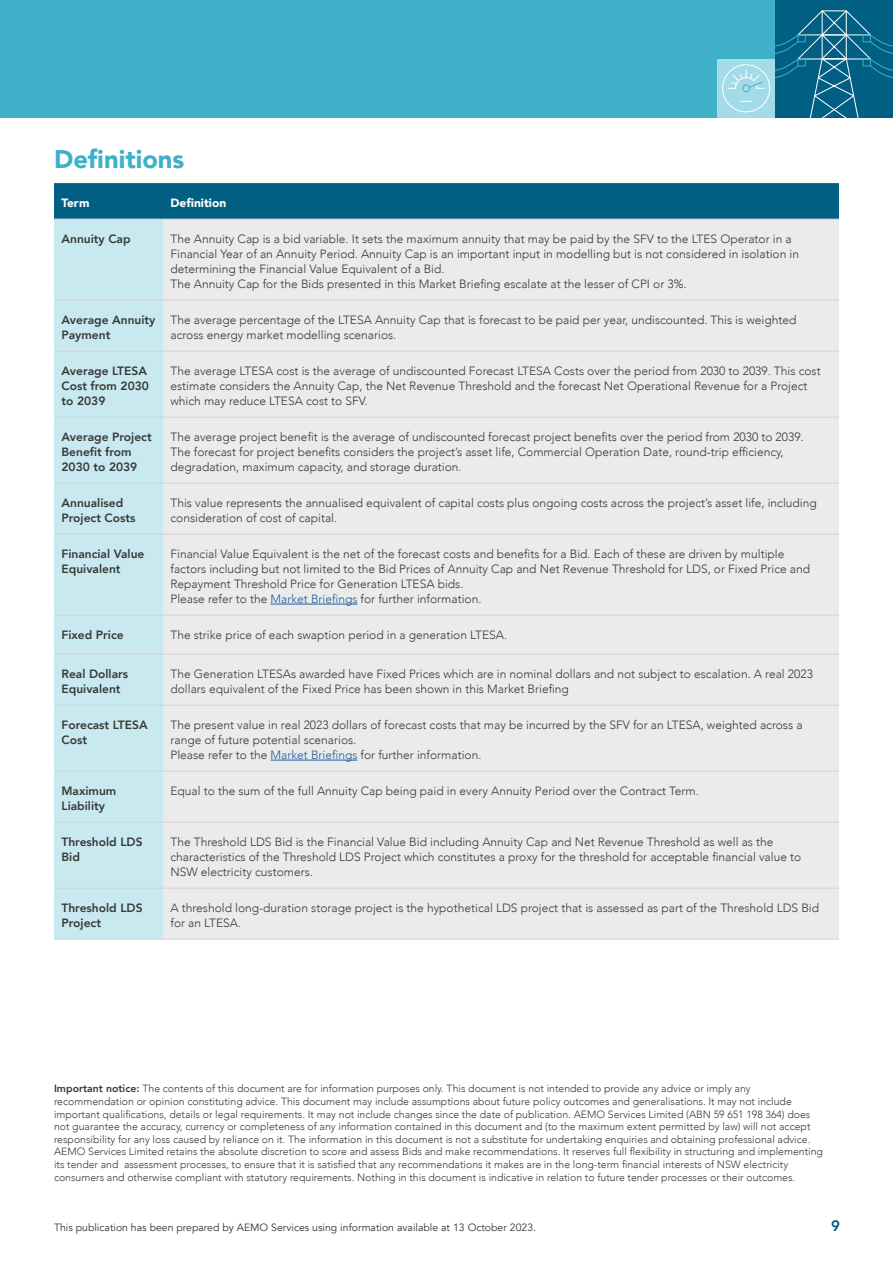
<style>
.page{position:relative;width:893px;height:1263px;background:#fff}
.page>*{position:absolute;margin:0;border:0;box-sizing:border-box;transform-origin:0 0}
.Heading_1{font:900 25.5px "Avenir";color:#3eb1c8}
.t1{font:800 15px "Avenir";color:#005d83}
.Table_-_body__right__dark{font:300 12px/15px "Avenir";color:#373a36}
.Table_-_body__right__dark-2{font:800 12px/15px "Avenir";color:#373a36}
.Table_-_h1__black__left__white{font:900 12px "Avenir";color:#fff}
.Footnote{font:300 10.5px/12.6px "Avenir";color:#373a36}
.t2{font:10.5px "Avenir";color:#333}
.s1{color:#215e9e}
.s2{font-weight:800}
</style>
<div class="page">
<div style="left:0;top:0;width:893px;height:118px;background:#3eb1c8"></div>
<div style="left:717px;top:59px;width:58px;height:59px;background:#a4dbe8"></div>
<div style="left:775px;top:0;width:118px;height:118px;background:#005f83"></div>
<hr style="left:775px;top:0;width:59px;height:1px;background:#a4dbe8">
<div style="left:722px;top:64px;width:48px;height:48px;border:1px solid #fff;border-radius:50%"></div>
<div style="left:742px;top:84px;width:8px;height:8px;border:1px solid #3eb1c8;border-radius:50%"></div>
<svg style="left:728px;top:70px;width:36px;height:19px"></svg>
<svg style="left:740px;top:101px;width:12px;height:1px"></svg>
<svg style="left:775px;top:10px;width:118px;height:108px"></svg>
<svg style="left:788px;top:0;width:34px;height:1px"></svg>
<div style="left:54px;top:183px;width:785px;height:36px;background:#005f83"></div>
<div style="left:54px;top:220px;width:109px;height:719px;background:#c9e9f0"></div>
<div style="left:163px;top:220px;width:676px;height:719px;background:#ebebeb"></div>
<hr style="left:54px;top:219px;width:109px;height:1px;background:#d0d3d4">
<hr style="left:163px;top:219px;width:676px;height:1px;background:#d0d3d4">
<hr style="left:54px;top:300px;width:109px;height:1px;background:#d0d3d4">
<hr style="left:163px;top:300px;width:676px;height:1px;background:#d0d3d4">
<hr style="left:54px;top:351px;width:109px;height:1px;background:#d0d3d4">
<hr style="left:163px;top:351px;width:676px;height:1px;background:#d0d3d4">
<hr style="left:54px;top:417px;width:109px;height:1px;background:#d0d3d4">
<hr style="left:163px;top:417px;width:676px;height:1px;background:#d0d3d4">
<hr style="left:54px;top:483px;width:109px;height:1px;background:#d0d3d4">
<hr style="left:163px;top:483px;width:676px;height:1px;background:#d0d3d4">
<hr style="left:54px;top:534px;width:109px;height:1px;background:#d0d3d4">
<hr style="left:163px;top:534px;width:676px;height:1px;background:#d0d3d4">
<hr style="left:54px;top:615px;width:109px;height:1px;background:#d0d3d4">
<hr style="left:163px;top:615px;width:676px;height:1px;background:#d0d3d4">
<hr style="left:54px;top:654px;width:109px;height:1px;background:#d0d3d4">
<hr style="left:163px;top:654px;width:676px;height:1px;background:#d0d3d4">
<hr style="left:54px;top:705px;width:109px;height:1px;background:#d0d3d4">
<hr style="left:163px;top:705px;width:676px;height:1px;background:#d0d3d4">
<hr style="left:54px;top:771px;width:109px;height:1px;background:#d0d3d4">
<hr style="left:163px;top:771px;width:676px;height:1px;background:#d0d3d4">
<hr style="left:54px;top:822px;width:109px;height:1px;background:#d0d3d4">
<hr style="left:163px;top:822px;width:676px;height:1px;background:#d0d3d4">
<hr style="left:54px;top:888px;width:109px;height:1px;background:#d0d3d4">
<hr style="left:163px;top:888px;width:676px;height:1px;background:#d0d3d4">
<hr style="left:54px;top:939px;width:109px;height:1px;background:#d0d3d4">
<hr style="left:163px;top:939px;width:676px;height:1px;background:#d0d3d4">
<hr style="left:271px;top:604px;width:86px;height:1px;background:#215e9e">
<hr style="left:271px;top:760px;width:86px;height:1px;background:#215e9e">
<p class="Heading_1" style="left:54px;top:137px;width:132px">Definitions</p>
<p class="Table_-_h1__black__left__white" style="left:62px;top:193px;width:29px">Term</p>
<p class="Table_-_h1__black__left__white" style="left:170px;top:193px;width:57px">Definition</p>
<p class="Table_-_body__right__dark-2" style="left:62px;top:231px;width:71px">Annuity Cap</p>
<p class="Table_-_body__right__dark" style="left:170px;top:231px;width:630px">The Annuity Cap is a bid variable. It sets the maximum annuity that may be paid by the SFV to the LTES Operator in a<br>Financial Year of an Annuity Period. Annuity Cap is an important input in modelling but is not considered in isolation in determining the Financial Value Equivalent of a Bid.</p>
<p class="Table_-_body__right__dark" style="left:170px;top:276px;width:518px">The Annuity Cap for the Bids presented in this Market Briefing escalate at the lesser of CPI or 3%.</p>
<p class="Table_-_body__right__dark-2" style="left:62px;top:312px;width:96px">Average Annuity<br>Payment</p>
<p class="Table_-_body__right__dark" style="left:170px;top:312px;width:627px">The average percentage of the LTESA Annuity Cap that is forecast to be paid per year, undiscounted. This is weighted across energy market modelling scenarios.</p>
<p class="Table_-_body__right__dark-2" style="left:62px;top:363px;width:89px">Average LTESA<br>Cost from 2030 to 2039</p>
<p class="Table_-_body__right__dark" style="left:170px;top:363px;width:652px">The average LTESA cost is the average of undiscounted Forecast LTESA Costs over the period from 2030 to 2039. This cost estimate considers the Annuity Cap, the Net Revenue Threshold and the forecast Net Operational Revenue for a Project which may reduce LTESA cost to SFV.</p>
<p class="Table_-_body__right__dark-2" style="left:62px;top:429px;width:92px">Average Project<br>Benefit from<br>2030 to 2039</p>
<p class="Table_-_body__right__dark" style="left:170px;top:429px;width:635px">The average project benefit is the average of undiscounted forecast project benefits over the period from 2030 to 2039.<br>The forecast for project benefits considers the project’s asset life, Commercial Operation Date, round-trip efficiency, degradation, maximum capacity, and storage duration.</p>
<p class="Table_-_body__right__dark-2" style="left:62px;top:495px;width:75px">Annualised<br>Project Costs</p>
<p class="Table_-_body__right__dark" style="left:170px;top:495px;width:648px">This value represents the annualised equivalent of capital costs plus ongoing costs across the project’s asset life, including consideration of cost of capital.</p>
<p class="Table_-_body__right__dark-2" style="left:62px;top:546px;width:84px">Financial Value<br>Equivalent</p>
<p class="Table_-_body__right__dark" style="left:170px;top:546px;width:641px">Financial Value Equivalent is the net of the forecast costs and benefits for a Bid. Each of these are driven by multiple factors including but not limited to the Bid Prices of Annuity Cap and Net Revenue Threshold for LDS, or Fixed Price and<br>Repayment Threshold Price for Generation LTESA bids.</p>
<p class="Table_-_body__right__dark" style="left:170px;top:591px;width:313px">Please refer to the <span class="s1">Market Briefings</span> for further information.</p>
<p class="Table_-_body__right__dark-2" style="left:62px;top:627px;width:64px">Fixed Price</p>
<p class="Table_-_body__right__dark" style="left:170px;top:627px;width:338px">The strike price of each swaption period in a generation LTESA.</p>
<p class="Table_-_body__right__dark-2" style="left:62px;top:666px;width:68px">Real Dollars<br>Equivalent</p>
<p class="Table_-_body__right__dark" style="left:170px;top:666px;width:644px">The Generation LTESAs awarded have Fixed Prices which are in nominal dollars and not subject to escalation. A real 2023 dollars equivalent of the Fixed Price has been shown in this Market Briefing</p>
<p class="Table_-_body__right__dark-2" style="left:62px;top:717px;width:88px">Forecast LTESA<br>Cost</p>
<p class="Table_-_body__right__dark" style="left:170px;top:717px;width:634px">The present value in real 2023 dollars of forecast costs that may be incurred by the SFV for an LTESA, weighted across a range of future potential scenarios.</p>
<p class="Table_-_body__right__dark" style="left:170px;top:747px;width:313px">Please refer to the <span class="s1">Market Briefings</span> for further information.</p>
<p class="Table_-_body__right__dark-2" style="left:62px;top:783px;width:56px">Maximum<br>Liability</p>
<p class="Table_-_body__right__dark" style="left:170px;top:783px;width:530px">Equal to the sum of the full Annuity Cap being paid in every Annuity Period over the Contract Term.</p>
<p class="Table_-_body__right__dark-2" style="left:62px;top:834px;width:83px">Threshold LDS<br>Bid</p>
<p class="Table_-_body__right__dark" style="left:170px;top:834px;width:632px">The Threshold LDS Bid is the Financial Value Bid including Annuity Cap and Net Revenue Threshold as well as the characteristics of the Threshold LDS Project which constitutes a proxy for the threshold for acceptable financial value to<br>NSW electricity customers.</p>
<p class="Table_-_body__right__dark-2" style="left:62px;top:900px;width:83px">Threshold LDS<br>Project</p>
<p class="Table_-_body__right__dark" style="left:170px;top:900px;width:650px">A threshold long-duration storage project is the hypothetical LDS project that is assessed as part of the Threshold LDS Bid for an LTESA.</p>
<p class="Footnote" style="left:54px;top:1082px;width:770px"><span class="s2">Important notice:</span> The contents of this document are for information purposes only. This document is not intended to provide any advice or imply any recommendation or opinion constituting advice. This document may include assumptions about future policy outcomes and generalisations. It may not include important qualifications, details or legal requirements. It may not include changes since the date of publication. AEMO Services Limited (ABN 59 651 198 364) does not guarantee the accuracy, currency or completeness of any information contained in this document and (to the maximum extent permitted by law) will not accept responsibility for any loss caused by reliance on it. The information in this document is not a substitute for undertaking enquiries and obtaining professional advice.<br>AEMO Services Limited retains the absolute discretion to score and assess Bids and make recommendations. It reserves full flexibility in structuring and implementing its tender and assessment processes, to ensure that it is satisfied that any recommendations it makes are in the long-term financial interests of NSW electricity consumers and otherwise compliant with statutory requirements. Nothing in this document is indicative in relation to future tender processes or their outcomes.</p>
<p class="t2" style="left:54px;top:1221px;width:484px">This publication has been prepared by AEMO Services using information available at 13 October 2023.</p>
<p class="t1" style="left:831px;top:1214px;width:10px">9</p>
</div>
